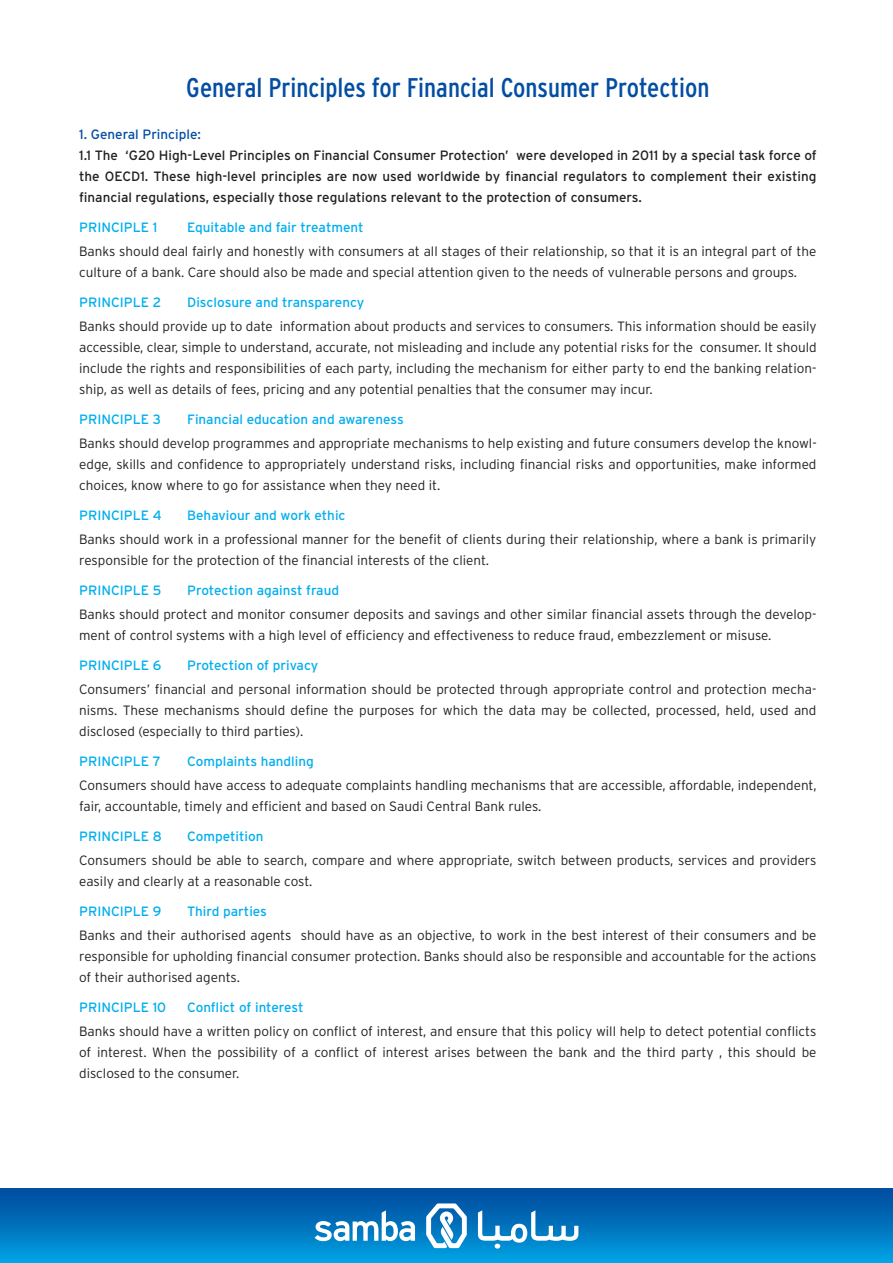
<style>
.page{position:relative;width:893px;height:1263px;background:#fff}
.page>*{position:absolute;margin:0;border:0;box-sizing:border-box;transform-origin:0 0}
.t1{font:condensed 27px "Interstate";color:#034ea2}
.t2{font:300 13.5px/21px "Interstate";color:#231f20}
.t3{font:13.5px "Interstate";color:#00aeef}
.t4{font:13.5px/21px "Interstate";color:#231f20;text-align:justify}
.t5{font:13.5px "Interstate";color:#034ea2}
</style>
<div class="page">
<div style="left:0;top:1188px;width:893px;height:75px;background:linear-gradient(to bottom,#00479a,#00a1e3)"></div>
<svg style="left:315px;top:1210px;width:100px;height:31px"></svg>
<svg style="left:478px;top:1210px;width:100px;height:38px"></svg>
<svg style="left:426px;top:1203px;width:41px;height:45px"></svg>
<h1 class="t1" style="left:186px;top:73px;width:525px">General Principles for Financial Consumer Protection</h1>
<p class="t5" style="left:79px;top:127px;width:123px">1. General Principle:</p>
<p class="t4" style="left:79px;top:145px;width:739px">1.1 The ‘G20 High-Level Principles on Financial Consumer Protection’ were developed in 2011 by a special task force of the OECD1. These high-level principles are now used worldwide by financial regulators to complement their existing financial regulations, especially those regulations relevant to the protection of consumers.</p>
<p class="t3" style="left:79px;top:220px;width:80px">PRINCIPLE 1</p>
<p class="t3" style="left:187px;top:220px;width:178px">Equitable and fair treatment</p>
<p class="t2" style="left:79px;top:241px;width:739px">Banks should deal fairly and honestly with consumers at all stages of their relationship, so that it is an integral part of the culture of a bank. Care should also be made and special attention given to the needs of vulnerable persons and groups.</p>
<p class="t3" style="left:79px;top:295px;width:84px">PRINCIPLE 2</p>
<p class="t3" style="left:187px;top:295px;width:179px">Disclosure and transparency</p>
<p class="t2" style="left:79px;top:316px;width:739px;text-align:justify">Banks should provide up to date information about products and services to consumers. This information should be easily accessible, clear, simple to understand, accurate, not misleading and include any potential risks for the consumer. It should include the rights and responsibilities of each party, including the mechanism for either party to end the banking relation&shy;ship, as well as details of fees, pricing and any potential penalties that the consumer may incur.</p>
<p class="t3" style="left:79px;top:412px;width:83px">PRINCIPLE 3</p>
<p class="t3" style="left:187px;top:412px;width:218px">Financial education and awareness</p>
<p class="t2" style="left:79px;top:433px;width:739px;text-align:justify">Banks should develop programmes and appropriate mechanisms to help existing and future consumers develop the knowl&shy;edge, skills and confidence to appropriately understand risks, including financial risks and opportunities, make informed choices, know where to go for assistance when they need it.</p>
<p class="t3" style="left:79px;top:508px;width:84px">PRINCIPLE 4</p>
<p class="t3" style="left:187px;top:508px;width:160px">Behaviour and work ethic</p>
<p class="t2" style="left:79px;top:529px;width:739px">Banks should work in a professional manner for the benefit of clients during their relationship, where a bank is primarily responsible for the protection of the financial interests of the client.</p>
<p class="t3" style="left:79px;top:583px;width:84px">PRINCIPLE 5</p>
<p class="t3" style="left:187px;top:583px;width:153px">Protection against fraud</p>
<p class="t2" style="left:79px;top:604px;width:739px">Banks should protect and monitor consumer deposits and savings and other similar financial assets through the develop&shy;ment of control systems with a high level of efficiency and effectiveness to reduce fraud, embezzlement or misuse.</p>
<p class="t3" style="left:79px;top:658px;width:84px">PRINCIPLE 6</p>
<p class="t3" style="left:187px;top:658px;width:133px">Protection of privacy</p>
<p class="t2" style="left:79px;top:679px;width:739px;text-align:justify">Consumers’ financial and personal information should be protected through appropriate control and protection mecha&shy;nisms. These mechanisms should define the purposes for which the data may be collected, processed, held, used and disclosed (especially to third parties).</p>
<p class="t3" style="left:79px;top:754px;width:83px">PRINCIPLE 7</p>
<p class="t3" style="left:187px;top:754px;width:128px">Complaints handling</p>
<p class="t2" style="left:79px;top:775px;width:739px">Consumers should have access to adequate complaints handling mechanisms that are accessible, affordable, independent, fair, accountable, timely and efficient and based on Saudi Central Bank rules.</p>
<p class="t3" style="left:79px;top:829px;width:84px">PRINCIPLE 8</p>
<p class="t3" style="left:187px;top:829px;width:78px">Competition</p>
<p class="t2" style="left:79px;top:850px;width:739px">Consumers should be able to search, compare and where appropriate, switch between products, services and providers easily and clearly at a reasonable cost.</p>
<p class="t3" style="left:79px;top:904px;width:84px">PRINCIPLE 9</p>
<p class="t3" style="left:187px;top:904px;width:81px">Third parties</p>
<p class="t2" style="left:79px;top:925px;width:739px;text-align:justify">Banks and their authorised agents should have as an objective, to work in the best interest of their consumers and be responsible for upholding financial consumer protection. Banks should also be responsible and accountable for the actions of their authorised agents.</p>
<p class="t3" style="left:79px;top:1000px;width:89px">PRINCIPLE 10</p>
<p class="t3" style="left:187px;top:1000px;width:118px">Conflict of interest</p>
<p class="t2" style="left:79px;top:1021px;width:739px;text-align:justify">Banks should have a written policy on conflict of interest, and ensure that this policy will help to detect potential conflicts of interest. When the possibility of a conflict of interest arises between the bank and the third party , this should be disclosed to the consumer.</p>
</div>
